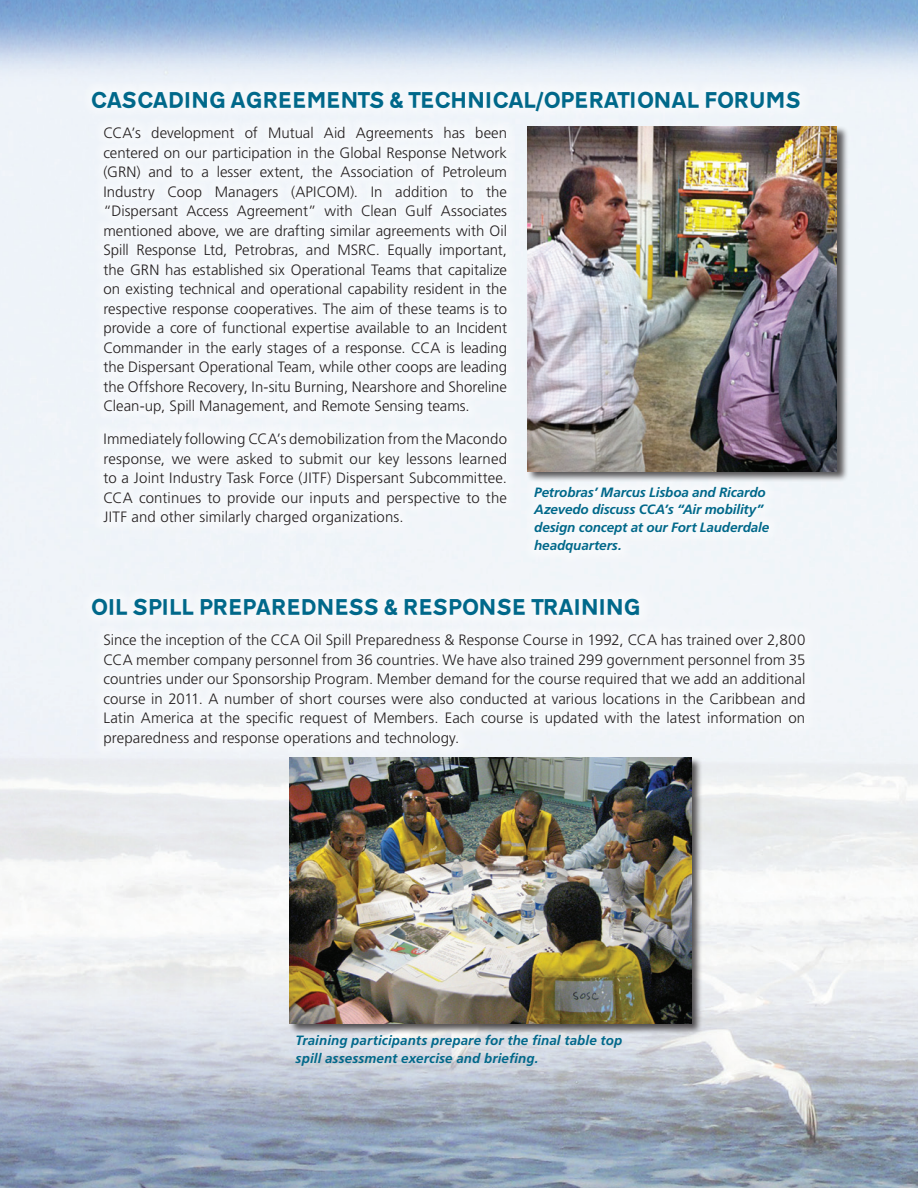
<style>
.page{position:relative;width:918px;height:1188px;background:#fff}
.page>*{position:absolute;margin:0;border:0;box-sizing:border-box;transform-origin:0 0}
.t1{font:800 21px "Transport";letter-spacing:-.045em;color:#00688a}
.t2{font:300 15px/19.5px "Frutiger";letter-spacing:.005em;color:#231f20;text-align:justify}
.t3{font:italic 700 13.5px/18px "Frutiger";letter-spacing:-.005em;color:#00688a}
</style>
<div class="page">
<img style="left:0;top:0;width:918px;height:1188px">
<div style="left:81px;top:79px;width:733px;height:676px;background:#f5f7fb"></div>
<div style="left:527px;top:125px;width:322px;height:358px;background:#231f20;opacity:.75"></div>
<img style="left:527px;top:126px;width:310px;height:345px">
<div style="left:289px;top:756px;width:414px;height:279px;background:#231f20;opacity:.75"></div>
<img style="left:290px;top:757px;width:402px;height:266px">
<h1 class="t1" style="left:90px;top:87px;width:693px">CASCADI NG AG REEM ENTS &amp; TECH NICAL/OPERATIONAL FORUMS</h1>
<p class="t2" style="left:103px;top:123px;width:405px">CCA’s development of Mutual Aid Agreements has been centered on our participation in the Global Response Network (GRN) and to a lesser extent, the Association of Petroleum Industry Coop Managers (APICOM). In addition to the “Dispersant Access Agreement” with Clean Gulf Associates mentioned above, we are drafting similar agreements with Oil Spill Response Ltd, Petrobras, and MSRC. Equally important, the GRN has established six Operational Teams that capitalize on existing technical and operational capability resident in the respective response cooperatives. The aim of these teams is to provide a core of functional expertise available to an Incident Commander in the early stages of a response. CCA is leading the Dispersant Operational Team, while other coops are leading the Offshore Recovery, In-situ Burning, Nearshore and Shoreline Clean-up, Spill Management, and Remote Sensing teams.</p>
<p class="t2" style="left:103px;top:429px;width:405px">Immediately following CCA’s demobilization from the Macondo response, we were asked to submit our key lessons learned to a Joint Industry Task Force (JITF) Dispersant Subcommittee.<br>CCA continues to provide our inputs and perspective to the JITF and other similarly charged organizations.</p>
<p class="t3" style="left:534px;top:483px;width:237px">Petrobras’ Marcus Lisboa and Ricardo<br>Azevedo discuss CCA’s “Air mobility” design concept at our Fort Lauderdale headquarters.</p>
<h1 class="t1" style="left:90px;top:594px;width:549px">OI L SPI LL PREPAREDNESS &amp; RESPONSE TRAI NI NG</h1>
<p class="t2" style="left:103px;top:630px;width:703px">Since the inception of the CCA Oil Spill Preparedness &amp; Response Course in 1992, CCA has trained over 2,800<br>CCA member company personnel from 36 countries. We have also trained 299 government personnel from 35 countries under our Sponsorship Program. Member demand for the course required that we add an additional course in 2011. A number of short courses were also conducted at various locations in the Caribbean and Latin America at the specific request of Members. Each course is updated with the latest information on preparedness and response operations and technology.</p>
<p class="t3" style="left:296px;top:1031px;width:328px">Training participants prepare for the final table top spill assessment exercise and briefing.</p>
</div>
